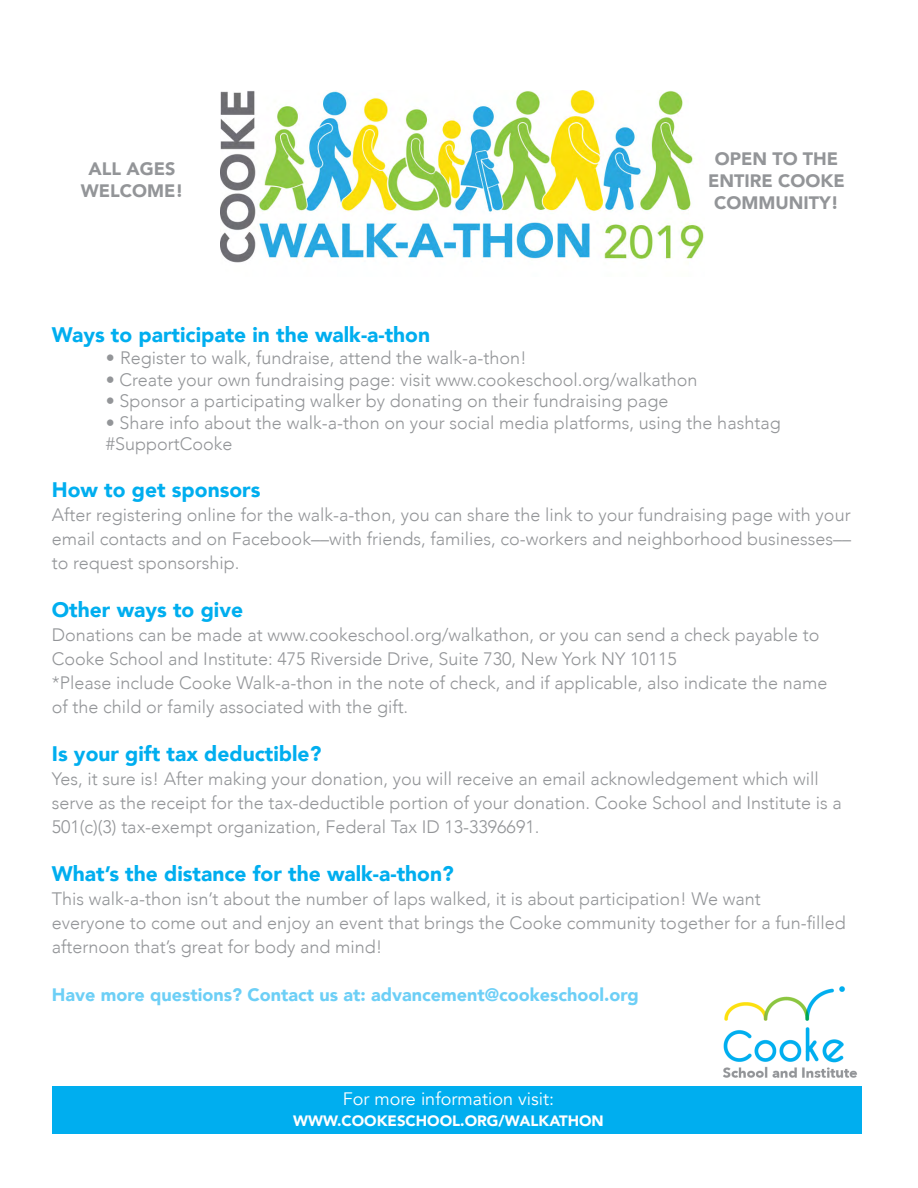
<style>
.page{position:relative;width:918px;height:1188px;background:#fff}
.page>*{position:absolute;margin:0;border:0;box-sizing:border-box;transform-origin:0 0}
.t1{font:900 21px "Avenir";color:#00aeef}
.t2{font:300 18px/24px "Avenir";color:#939598}
.t3{font:900 18px "Avenir";color:#6dcff6}
.t4{font:900 18px/21.6px "Avenir";color:#939598;text-align:center}
.t5{font:18px "Avenir";color:#fff}
.t6{font:900 15px "Avenir";color:#fff}
.s1{font-weight:900}
</style>
<div class="page">
<div style="left:52px;top:1087px;width:810px;height:47px;background:#00aeef"></div>
<img style="left:723px;top:986px;width:134px;height:92px">
<img style="left:221px;top:91px;width:483px;height:172px">
<p class="t4" style="left:81px;top:158px;width:104px">ALL AGES<br>WELCOME!</p>
<p class="t4" style="left:708px;top:148px;width:138px">OPEN TO THE<br>ENTIRE COOKE<br>COMMUNITY!</p>
<p class="t1" style="left:52px;top:316px;width:380px">Ways to participate in the walk-a-thon</p>
<p class="t2" style="left:106px;top:346px;width:422px"><span class="s1">•</span> Register to walk, fundraise, attend the walk-a-thon!</p>
<p class="t2" style="left:106px;top:368px;width:593px">• Create your own fundraising page: visit www.cookeschool.org/walkathon</p>
<p class="t2" style="left:106px;top:389px;width:564px">• Sponsor a participating walker by donating on their fundraising page</p>
<p class="t2" style="left:106px;top:412px;width:676px;line-height:21.6px">• Share info about the walk-a-thon on your social media platforms, using the hashtag #SupportCooke</p>
<p class="t1" style="left:52px;top:472px;width:210px">How to get sponsors</p>
<p class="t2" style="left:52px;top:503px;width:801px;text-align:justify">After registering online for the walk-a-thon, you can share the link to your fundraising page with your email contacts and on Facebook––with friends, families, co-workers and neighborhood businesses–– to request sponsorship.</p>
<p class="t1" style="left:52px;top:592px;width:193px">Other ways to give</p>
<p class="t2" style="left:52px;top:623px;width:777px">Donations can be made at www.cookeschool.org/walkathon, or you can send a check payable to Cooke School and Institute: 475 Riverside Drive, Suite 730, New York NY 10115<br>*Please include Cooke Walk-a-thon in the note of check, and if applicable, also indicate the name of the child or family associated with the gift.</p>
<p class="t1" style="left:52px;top:736px;width:271px">Is your gift tax deductible?</p>
<p class="t2" style="left:52px;top:767px;width:791px">Yes, it sure is! After making your donation, you will receive an email acknowledgement which will serve as the receipt for the tax-deductible portion of your donation. Cooke School and Institute is a<br>501(c)(3) tax-exempt organization, Federal Tax ID 13-3396691.</p>
<p class="t1" style="left:52px;top:856px;width:404px">What’s the distance for the walk-a-thon?</p>
<p class="t2" style="left:52px;top:887px;width:795px">This walk-a-thon isn’t about the number of laps walked, it is about participation! We want<br>everyone to come out and enjoy an event that brings the Cooke community together for a fun-filled afternoon that’s great for body and mind!</p>
<p class="t3" style="left:52px;top:979px;width:588px">Have more questions? Contact us at: advancement@cookeschool.org</p>
<p class="t5" style="left:343px;top:1088px;width:213px">For more information visit:</p>
<p class="t6" style="left:293px;top:1107px;width:312px">WWW.COOKESCHOOL.ORG/WALKATHON</p>
</div>
